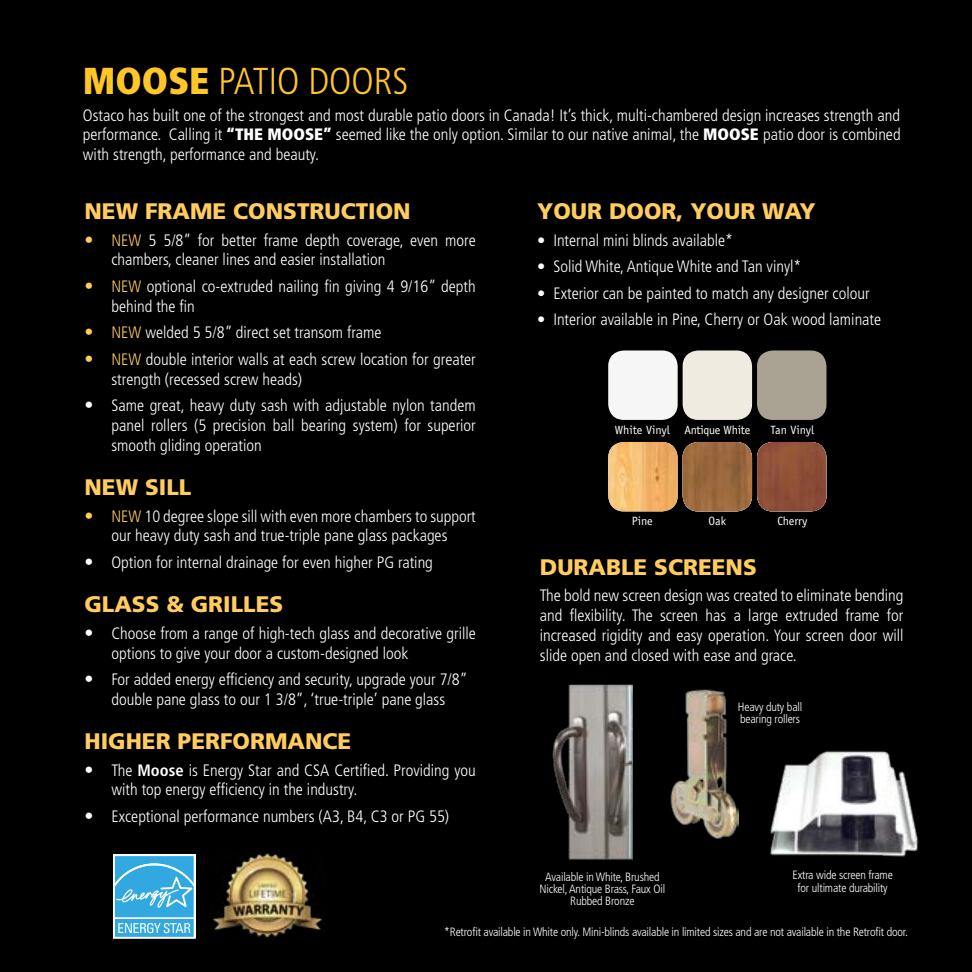
<style>
.page{position:relative;width:972px;height:972px;background:#000}
.page>*{position:absolute;margin:0;border:0;box-sizing:border-box;transform-origin:0 0}
.t1{font:300 condensed 37.5px "Frutiger LT Std";color:#ffc628}
.t2{font:900 22.5px "Frutiger LT Std";color:#ffcc5d}
.t3{font:300 condensed 16.5px/19.8px "Frutiger LT Std";color:#fff}
.t4{font:300 condensed 12px/12px "Frutiger LT Std";letter-spacing:-.015em;color:#fff;text-align:center}
.t5{font:12px "Officina Sans Std";letter-spacing:-.02em;color:#fff}
.t6{font:12px "Officina Sans Std";color:#fff}
.s1{font-weight:900}
.s2{font-size:18px;color:#ffcc5d}
.s3{color:#ffcc5d}
.s4{font-size:18px}
.s5{font-weight:700}
</style>
<div class="page">
<div style="left:113px;top:854px;width:83px;height:84px;background:#fff"></div>
<svg style="left:113px;top:856px;width:83px;height:83px;background:#5fbbe6"></svg>
<img style="left:212px;top:850px;width:111px;height:88px">
<img style="left:670px;top:689px;width:68px;height:150px">
<img style="left:770px;top:751px;width:149px;height:106px">
<img style="left:552px;top:684px;width:81px;height:176px">
<div style="left:608px;top:350px;width:70px;height:70px;background:#f6f6f6;border-radius:16px"></div>
<div style="left:683px;top:350px;width:69px;height:70px;background:#efebe1;border-radius:16px"></div>
<div style="left:757px;top:350px;width:69px;height:70px;background:#aaa293;border-radius:16px"></div>
<img style="left:608px;top:442px;width:70px;height:69px">
<svg style="left:683px;top:442px;width:70px;height:69px;background:#94643b"></svg>
<img style="left:757px;top:442px;width:69px;height:69px">
<h1 class="t1" style="left:83px;top:60px;width:327px"><span class="s1">MOOSE</span> PATIO DOORS</h1>
<p class="t3" style="left:83px;top:105px;width:819px;text-align:justify">Ostaco has built one of the strongest and most durable patio doors in Canada! It’s thick, multi-chambered design increases strength and performance. Calling it <span class="s1">“THE MOOSE”</span> seemed like the only option. Similar to our native animal, the <span class="s1">MOOSE</span> patio door is combined with strength, performance and beauty.</p>
<h2 class="t2" style="left:84px;top:198px;width:328px">NEW FRAME CONSTRUCTION</h2>
<p class="t3" style="left:111px;top:230px;width:366px;text-indent:-27px"><span class="s2">•</span> <span class="s3">NEW</span> 5 5/8” for better frame depth coverage, even more chambers, cleaner lines and easier installation</p>
<p class="t3" style="left:111px;top:277px;width:366px;text-indent:-27px"><span class="s2">•</span> <span class="s3">NEW</span> optional co-extruded nailing fin giving 4 9/16” depth behind the fin</p>
<p class="t3" style="left:84px;top:323px;width:299px"><span class="s2">•</span> <span class="s3">NEW</span> welded 5 5/8” direct set transom frame</p>
<p class="t3" style="left:111px;top:349px;width:366px;text-indent:-27px"><span class="s2">•</span> <span class="s3">NEW</span> double interior walls at each screw location for greater strength (recessed screw heads)</p>
<p class="t3" style="left:111px;top:396px;width:366px;text-align:justify;text-indent:-27px"><span class="s4">•</span> Same great, heavy duty sash with adjustable nylon tandem panel rollers (5 precision ball bearing system) for superior smooth gliding operation</p>
<h2 class="t2" style="left:84px;top:474px;width:108px">NEW SILL</h2>
<p class="t3" style="left:84px;top:506px;width:393px;text-align:center"><span class="s2">•</span> <span class="s3">NEW</span> 10 degree slope sill with even more chambers to support our heavy duty sash and true-triple pane glass packages</p>
<p class="t3" style="left:84px;top:553px;width:350px"><span class="s4">•</span> Option for internal drainage for even higher PG rating</p>
<h2 class="t2" style="left:84px;top:591px;width:200px">GLASS &amp; GRILLES</h2>
<p class="t3" style="left:111px;top:623px;width:366px;text-indent:-27px"><span class="s4">•</span> Choose from a range of high-tech glass and decorative grille options to give your door a custom-designed look</p>
<p class="t3" style="left:84px;top:670px;width:385px;text-align:center"><span class="s4">•</span> For added energy efficiency and security, upgrade your 7/8” double pane glass to our 1 3/8”, ‘true-triple’ pane glass</p>
<h2 class="t2" style="left:84px;top:728px;width:268px">HIGHER PERFORMANCE</h2>
<p class="t3" style="left:111px;top:760px;width:366px;text-indent:-27px"><span class="s4">•</span> The <span class="s5">Moose</span> is Energy Star and CSA Certified. Providing you with top energy efficiency in the industry.</p>
<p class="t3" style="left:84px;top:807px;width:366px"><span class="s4">•</span> Exceptional performance numbers (A3, B4, C3 or PG 55)</p>
<h2 class="t2" style="left:537px;top:198px;width:280px">YOUR DOOR, YOUR WAY</h2>
<p class="t3" style="left:537px;top:230px;width:197px">• Internal mini blinds available*</p>
<p class="t3" style="left:537px;top:257px;width:266px">• Solid White, Antique White and Tan vinyl*</p>
<p class="t3" style="left:537px;top:283px;width:334px">• Exterior can be painted to match any designer colour</p>
<p class="t3" style="left:537px;top:310px;width:346px">• Interior available in Pine, Cherry or Oak wood laminate</p>
<p class="t5" style="left:615px;top:423px;width:137px">White Vinyl Antique White</p>
<p class="t6" style="left:771px;top:423px;width:45px">Tan Vinyl</p>
<p class="t6" style="left:632px;top:514px;width:22px">Pine</p>
<p class="t6" style="left:709px;top:514px;width:19px">Oak</p>
<p class="t6" style="left:777px;top:514px;width:32px">Cherry</p>
<h2 class="t2" style="left:540px;top:553px;width:218px">DURABLE SCREENS</h2>
<p class="t3" style="left:540px;top:586px;width:365px;text-align:justify">The bold new screen design was created to eliminate bending and flexibility. The screen has a large extruded frame for increased rigidity and easy operation. Your screen door will slide open and closed with ease and grace.</p>
<p class="t4" style="left:738px;top:701px;width:66px;text-align:left">Heavy duty ball bearing rollers</p>
<p class="t4" style="left:540px;top:871px;width:127px">Available in White, Brushed<br>Nickel, Antique Brass, Faux Oil<br>Rubbed Bronze</p>
<p class="t4" style="left:793px;top:868px;width:102px;line-height:12.8px">Extra wide screen frame for ultimate durability</p>
<p class="t4" style="left:444px;top:926px;width:465px">*Retrofit available in White only. Mini-blinds available in limited sizes and are not available in the Retrofit door.</p>
</div>
